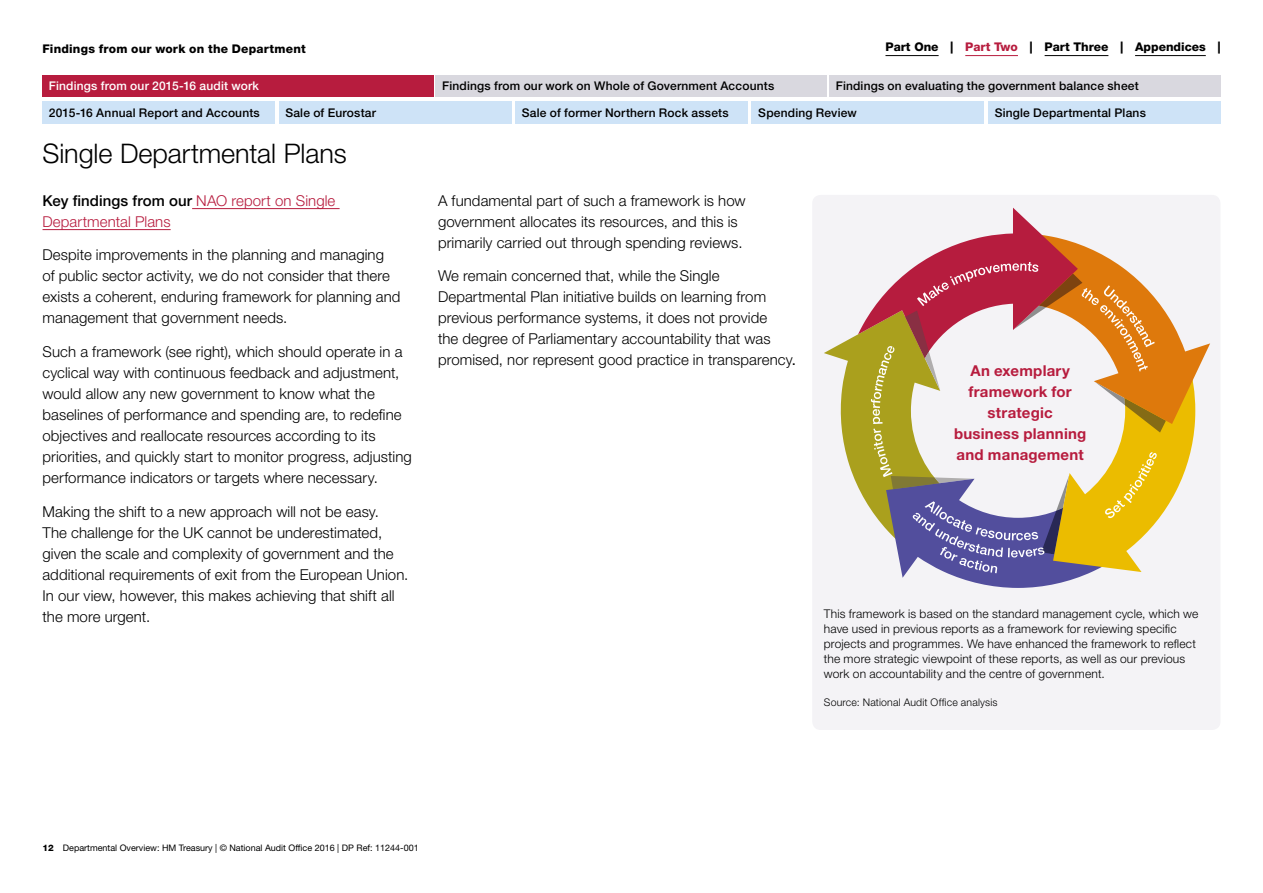
<style>
.page{position:relative;width:1263px;height:893px;background:#fff}
.page>*{position:absolute;margin:0;border:0;box-sizing:border-box;transform-origin:0 0}
.t1{font:300 27px "Helvetica Neue LT Std";letter-spacing:-.005em;color:#000}
.t2{font:300 15px/21px "Helvetica Neue LT Std";letter-spacing:.005em;color:#000}
.t3{font:700 15px/21px "Helvetica Neue LT Std";letter-spacing:.015em;color:#b71c3e;text-align:center}
.t4{font:300 15px/21px "Helvetica Neue LT Std";letter-spacing:.005em;color:#b71c3e}
.t5{font:300 12px/15px "Helvetica Neue LT Std";letter-spacing:.015em;color:#000}
.t6{font:500 12px "Helvetica Neue LT Std";letter-spacing:.015em;color:#000}
.t7{font:800 12px "Helvetica Neue LT Std";letter-spacing:.005em;color:#000}
.t8{font:500 12px "Helvetica Neue LT Std";letter-spacing:.015em;color:#fff}
.t9{font:300 10.5px "Helvetica Neue LT Std";letter-spacing:.02em;color:#000}
.t10{font:9px "Helvetica Neue LT Std";color:#000}
.s1{color:#b71c3e}
.s2{font-weight:500;color:#000}
.s3{font-weight:400}
.s4{font-weight:800}
</style>
<div class="page">
<hr style="left:885px;top:55px;width:54px;height:1px;background:#000">
<hr style="left:965px;top:55px;width:53px;height:1px;background:#b71c3e">
<hr style="left:1045px;top:55px;width:63px;height:1px;background:#000">
<hr style="left:1135px;top:55px;width:71px;height:1px;background:#000">
<div style="left:812px;top:195px;width:408px;height:535px;background:#f4f3f6;border-radius:9px"></div>
<hr style="left:192px;top:208px;width:148px;height:1px;background:#b71c3e">
<hr style="left:43px;top:229px;width:128px;height:1px;background:#b71c3e">
<svg style="left:824px;top:208px;width:386px;height:380px"></svg>
<div style="left:515px;top:102px;width:232px;height:22px;background:#cee3f7"></div>
<div style="left:43px;top:102px;width:232px;height:22px;background:#cee3f7"></div>
<div style="left:279px;top:102px;width:232px;height:22px;background:#cee3f7"></div>
<div style="left:752px;top:102px;width:232px;height:22px;background:#cee3f7"></div>
<div style="left:988px;top:102px;width:232px;height:22px;background:#cee3f7"></div>
<div style="left:43px;top:75px;width:391px;height:21px;background:#b71c3e"></div>
<div style="left:436px;top:75px;width:391px;height:21px;background:#d9d8df"></div>
<div style="left:829px;top:75px;width:391px;height:21px;background:#d9d8df"></div>
<p class="t7" style="left:43px;top:41px;width:265px">Findings from our work on the Department</p>
<p class="t7" style="left:885px;top:40px;width:336px">Part One | <span class="s1">Part Two</span> | Part Three | Appendices |</p>
<p class="t8" style="left:49px;top:78px;width:212px">Findings from our 2015-16 audit work</p>
<p class="t6" style="left:442px;top:78px;width:333px">Findings from our work on Whole of Government Accounts</p>
<p class="t6" style="left:836px;top:78px;width:305px">Findings on evaluating the government balance sheet</p>
<p class="t6" style="left:49px;top:105px;width:212px">2015-16 Annual Report and Accounts</p>
<p class="t6" style="left:285px;top:105px;width:92px">Sale of Eurostar</p>
<p class="t6" style="left:522px;top:105px;width:208px">Sale of former Northern Rock assets</p>
<p class="t6" style="left:758px;top:105px;width:100px">Spending Review</p>
<p class="t6" style="left:995px;top:105px;width:153px">Single Departmental Plans</p>
<h1 class="t1" style="left:43px;top:137px;width:306px">Single Departmental Plans</h1>
<p class="t4" style="left:43px;top:189px;width:294px"><span class="s2">Key findings from our</span> NAO report on Single<br>Departmental Plans</p>
<p class="t2" style="left:43px;top:244px;width:360px">Despite improvements in the planning and managing<br>of public sector activity, we do not consider that there exists a coherent, enduring framework for planning and management that government needs.</p>
<p class="t2" style="left:43px;top:341px;width:371px">Such a framework (see right), which should operate in a cyclical way with continuous feedback and adjustment, would allow any new government to know what the baselines of performance and spending are, to redefine objectives and reallocate resources according to its priorities, and quickly start to monitor progress, adjusting performance indicators or targets where necessary.</p>
<p class="t2" style="left:43px;top:501px;width:367px">Making the shift to a new approach will not be easy.<br>The challenge for the UK cannot be underestimated, given the scale and complexity of government and the additional requirements of exit from the European Union.<br>In our view, however, this makes achieving that shift all the more urgent.</p>
<p class="t2" style="left:438px;top:189px;width:309px">A fundamental part of such a framework is how government allocates its resources, and this is primarily carried out through spending reviews.</p>
<p class="t2" style="left:438px;top:265px;width:359px">We remain concerned that, while the Single Departmental Plan initiative builds on learning from previous performance systems, it does not provide<br>the degree of Parliamentary accountability that was promised, nor represent good practice in transparency<span class="s3">.</span></p>
<p class="t3" style="left:954px;top:360px;width:134px">An exemplary framework for strategic business planning and management</p>
<p class="t5" style="left:824px;top:606px;width:376px">This framework is based on the standard management cycle, which we have used in previous reports as a framework for reviewing specific projects and programmes. We have enhanced the framework to reflect the more strategic viewpoint of these reports, as well as our previous work on accountability and the centre of government.</p>
<p class="t9" style="left:824px;top:696px;width:175px">Source: National Audit Office analysis</p>
<p class="t10" style="left:43px;top:842px;width:378px"><span class="s4">12</span> Departmental Overview: HM Treasury | © National Audit Office 2016 | DP Ref: 11244-001</p>
</div>
